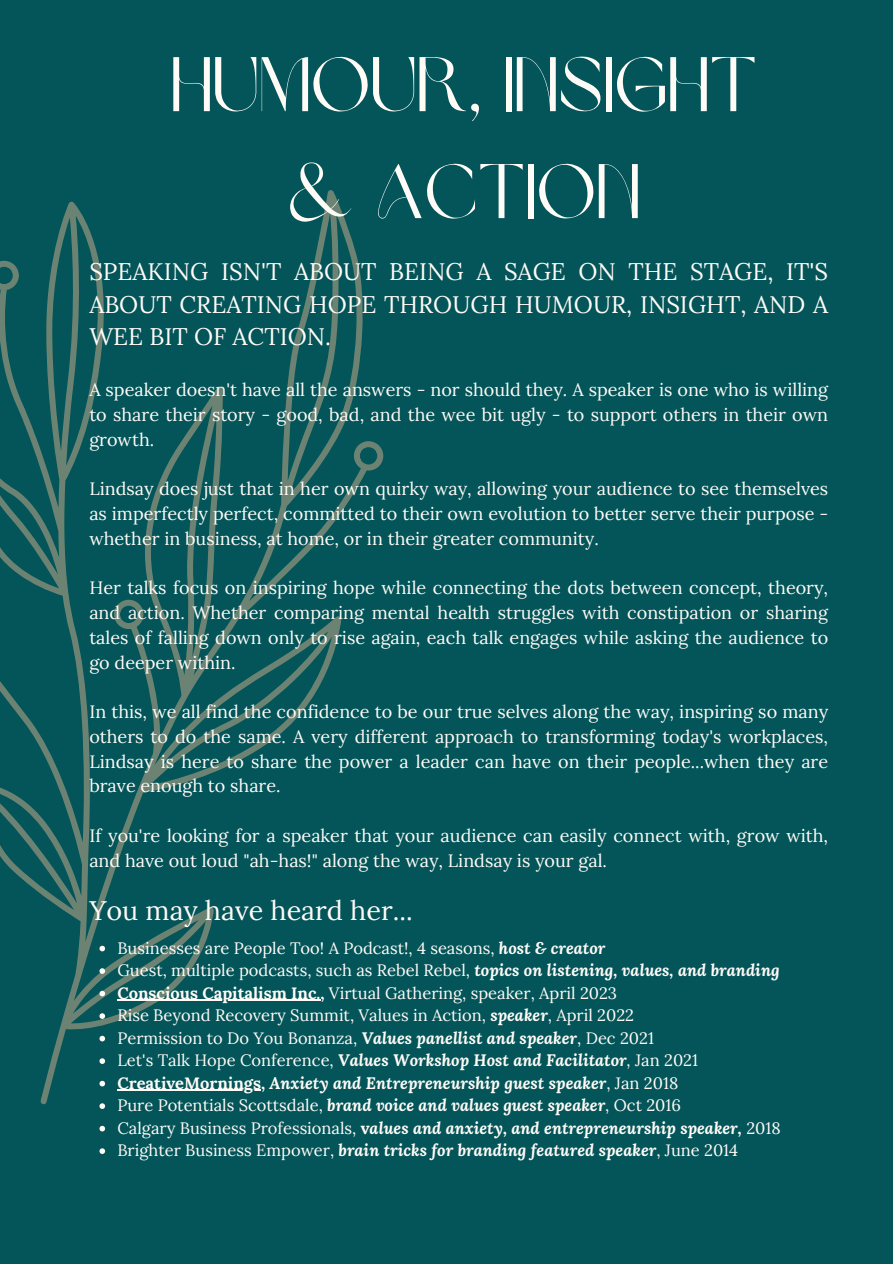
<style>
.page{position:relative;width:893px;height:1264px;background:#fff}
.page>*{position:absolute;margin:0;border:0;box-sizing:border-box;transform-origin:0 0}
.t1{font:76.5px/106.8px "Brown Sugar";color:#fffbf7;text-align:center}
.t2{font:27px "Lora";color:#fffbf7}
.t3{font:24px/32.7px "Lora";color:#fffbf7;text-align:justify}
.t4{font:18px/24.8px "Lora";color:#fffbf7;text-align:justify}
.t5{font:16.5px "Lora";color:#fffbf7}
.t6{font:italic 700 16.5px "Lora";color:#fffbf7}
.s1{font-weight:700;font-style:italic}
.s2{font-weight:700}
.s3{font-weight:400;font-style:normal}
.s4{font-weight:400}
.s5{font-style:normal}
</style>
<div class="page">
<div style="left:0;top:0;width:892px;height:1263px;background:#035559"></div>
<svg style="left:0;top:190px;width:383px;height:914px"></svg>
<svg style="left:99px;top:945px;width:6px;height:6px"></svg>
<svg style="left:99px;top:968px;width:6px;height:5px"></svg>
<svg style="left:99px;top:990px;width:6px;height:6px"></svg>
<hr style="left:117px;top:999px;width:203px;height:1px;background:#fffbf7">
<svg style="left:99px;top:1013px;width:6px;height:5px"></svg>
<svg style="left:99px;top:1035px;width:6px;height:6px"></svg>
<svg style="left:99px;top:1058px;width:6px;height:5px"></svg>
<svg style="left:99px;top:1080px;width:6px;height:6px"></svg>
<hr style="left:117px;top:1089px;width:144px;height:1px;background:#fffbf7">
<svg style="left:99px;top:1103px;width:6px;height:5px"></svg>
<svg style="left:99px;top:1125px;width:6px;height:6px"></svg>
<svg style="left:99px;top:1148px;width:6px;height:5px"></svg>
<p class="t1" style="left:171px;top:39px;width:588px">HUMOUR, INSIGHT &amp; ACTION</p>
<p class="t3" style="left:89px;top:255px;width:740px">SPEAKING ISN'T ABOUT BEING A SAGE ON THE STAGE, IT'S ABOUT CREATING HOPE THROUGH HUMOUR, INSIGHT, AND A WEE BIT OF ACTION.</p>
<p class="t4" style="left:89px;top:377px;width:740px">A speaker doesn't have all the answers - nor should they. A speaker is one who is willing to share their story - good, bad, and the wee bit ugly - to support others in their own growth.</p>
<p class="t4" style="left:89px;top:476px;width:740px">Lindsay does just that in her own quirky way, allowing your audience to see themselves as imperfectly perfect, committed to their own evolution to better serve their purpose - whether in business, at home, or in their greater community.</p>
<p class="t4" style="left:89px;top:575px;width:740px">Her talks focus on inspiring hope while connecting the dots between concept, theory, and action. Whether comparing mental health struggles with constipation or sharing tales of falling down only to rise again, each talk engages while asking the audience to go deeper within.</p>
<p class="t4" style="left:89px;top:699px;width:740px">In this, we all find the confidence to be our true selves along the way, inspiring so many others to do the same. A very different approach to transforming today's workplaces, Lindsay is here to share the power a leader can have on their people...when they are brave enough to share.</p>
<p class="t4" style="left:89px;top:823px;width:740px">If you're looking for a speaker that your audience can easily connect with, grow with, and have out loud "ah-has!" along the way, Lindsay is your gal.</p>
<p class="t2" style="left:89px;top:893px;width:325px">You may have heard her...</p>
<p class="t5" style="left:117px;top:937px;width:489px">Businesses are People Too! A Podcast!, 4 seasons, <span class="s1">host &amp; creator</span></p>
<p class="t5" style="left:117px;top:959px;width:663px">Guest, multiple podcasts, such as Rebel Rebel, <span class="s1">topics on listening, values, and branding</span></p>
<p class="t5" style="left:117px;top:982px;width:501px"><span class="s2">Conscious Capitalism Inc.,</span> Virtual Gathering, speaker, April 2023</p>
<p class="t5" style="left:117px;top:1004px;width:518px">Rise Beyond Recovery Summit, Values in Action, <span class="s1">speaker</span>, April 2022</p>
<p class="t5" style="left:117px;top:1027px;width:538px">Permission to Do You Bonanza, <span class="s1">Values panellist and speaker</span>, Dec 2021</p>
<p class="t6" style="left:117px;top:1049px;width:582px"><span class="s3">Let's Talk Hope Conference,</span> Values Workshop Host and Facilitator<span class="s4">,</span> <span class="s3">Jan 2021</span></p>
<p class="t6" style="left:117px;top:1071px;width:562px"><span class="s5">CreativeMornings,</span> Anxiety and Entrepreneurship guest speaker<span class="s3">, Jan 2018</span></p>
<p class="t5" style="left:117px;top:1094px;width:565px">Pure Potentials Scottsdale, <span class="s1">brand voice and values guest speaker</span>, Oct 2016</p>
<p class="t6" style="left:117px;top:1116px;width:664px"><span class="s3">Calgary Business Professionals,</span> <span class="s5">v</span>alues and anxiety, and entrepreneurship speaker, <span class="s3">2018</span></p>
<p class="t6" style="left:117px;top:1139px;width:622px"><span class="s3">Brighter Business Empower,</span> brain tricks for branding featured speaker<span class="s3">, June 2014</span></p>
</div>
